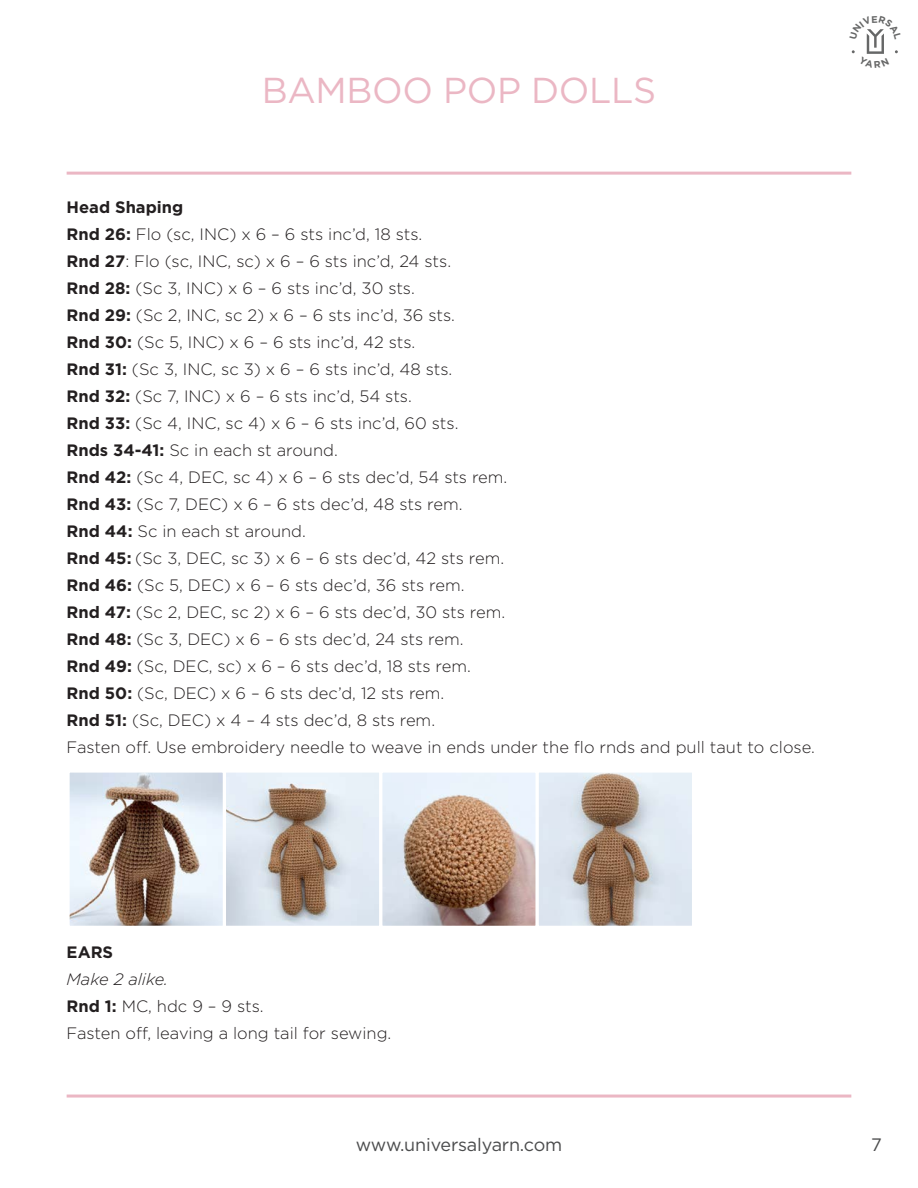
<style>
.page{position:relative;width:918px;height:1188px;background:#fff}
.page>*{position:absolute;margin:0;border:0;box-sizing:border-box;transform-origin:0 0}
.Heading{font:36px "Gotham";letter-spacing:-.01em;color:#ebb7c4}
.t1{font:18px "Gotham";letter-spacing:-.01em;color:#4b4c4d}
.t2{font:300 16.5px "Gotham";color:#231f20}
.t3{font:700 16.5px "Gotham";color:#231f20}
.t4{font:italic 300 16.5px "Gotham";color:#231f20}
.s1{font-weight:700}
</style>
<div class="page">
<hr style="left:67px;top:172px;width:784px;height:3px;background:#ebb7c4">
<hr style="left:67px;top:1095px;width:784px;height:3px;background:#ebb7c4">
<img style="left:71px;top:774px;width:620px;height:151px">
<div style="left:67px;top:770px;width:159px;height:159px;border:3px solid #fff"></div>
<div style="left:223px;top:770px;width:159px;height:159px;border:3px solid #fff"></div>
<div style="left:379px;top:770px;width:160px;height:159px;border:3px solid #fff"></div>
<div style="left:536px;top:770px;width:159px;height:159px;border:3px solid #fff"></div>
<svg style="left:851px;top:29px;width:47px;height:25px"></svg>
<p class="Heading" style="left:262px;top:67px;width:396px">BAMBOO POP DOLLS</p>
<p class="t3" style="left:67px;top:196px;width:118px">Head Shaping</p>
<p class="t2" style="left:67px;top:224px;width:357px"><span class="s1">Rnd 26:</span> Flo (sc, INC) x 6 – 6 sts inc’d, 18 sts.</p>
<p class="t2" style="left:67px;top:251px;width:386px"><span class="s1">Rnd 27</span>: Flo (sc, INC, sc) x 6 – 6 sts inc’d, 24 sts.</p>
<p class="t2" style="left:67px;top:278px;width:350px"><span class="s1">Rnd 28:</span> (Sc 3, INC) x 6 – 6 sts inc’d, 30 sts.</p>
<p class="t2" style="left:67px;top:305px;width:390px"><span class="s1">Rnd 29:</span> (Sc 2, INC, sc 2) x 6 – 6 sts inc’d, 36 sts.</p>
<p class="t2" style="left:67px;top:332px;width:350px"><span class="s1">Rnd 30:</span> (Sc 5, INC) x 6 – 6 sts inc’d, 42 sts.</p>
<p class="t2" style="left:67px;top:358px;width:387px"><span class="s1">Rnd 31:</span> (Sc 3, INC, sc 3) x 6 – 6 sts inc’d, 48 sts.</p>
<p class="t2" style="left:67px;top:385px;width:347px"><span class="s1">Rnd 32:</span> (Sc 7, INC) x 6 – 6 sts inc’d, 54 sts.</p>
<p class="t2" style="left:67px;top:412px;width:393px"><span class="s1">Rnd 33:</span> (Sc 4, INC, sc 4) x 6 – 6 sts inc’d, 60 sts.</p>
<p class="t2" style="left:67px;top:439px;width:273px"><span class="s1">Rnds 34-41:</span> Sc in each st around.</p>
<p class="t2" style="left:67px;top:466px;width:442px"><span class="s1">Rnd 42:</span> (Sc 4, DEC, sc 4) x 6 – 6 sts dec’d, 54 sts rem.</p>
<p class="t2" style="left:67px;top:493px;width:397px"><span class="s1">Rnd 43:</span> (Sc 7, DEC) x 6 – 6 sts dec’d, 48 sts rem.</p>
<p class="t2" style="left:67px;top:520px;width:241px"><span class="s1">Rnd 44:</span> Sc in each st around.</p>
<p class="t2" style="left:67px;top:548px;width:439px"><span class="s1">Rnd 45:</span> (Sc 3, DEC, sc 3) x 6 – 6 sts dec’d, 42 sts rem.</p>
<p class="t2" style="left:67px;top:575px;width:399px"><span class="s1">Rnd 46:</span> (Sc 5, DEC) x 6 – 6 sts dec’d, 36 sts rem.</p>
<p class="t2" style="left:67px;top:602px;width:440px"><span class="s1">Rnd 47:</span> (Sc 2, DEC, sc 2) x 6 – 6 sts dec’d, 30 sts rem.</p>
<p class="t2" style="left:67px;top:629px;width:399px"><span class="s1">Rnd 48:</span> (Sc 3, DEC) x 6 – 6 sts dec’d, 24 sts rem.</p>
<p class="t2" style="left:67px;top:656px;width:406px"><span class="s1">Rnd 49:</span> (Sc, DEC, sc) x 6 – 6 sts dec’d, 18 sts rem.</p>
<p class="t2" style="left:67px;top:682px;width:379px"><span class="s1">Rnd 50:</span> (Sc, DEC) x 6 – 6 sts dec’d, 12 sts rem.</p>
<p class="t2" style="left:67px;top:709px;width:370px"><span class="s1">Rnd 51:</span> (Sc, DEC) x 4 – 4 sts dec’d, 8 sts rem.</p>
<p class="t2" style="left:67px;top:736px;width:750px">Fasten off. Use embroidery needle to weave in ends under the flo rnds and pull taut to close.</p>
<p class="t3" style="left:67px;top:941px;width:48px">EARS</p>
<p class="t4" style="left:67px;top:969px;width:103px">Make 2 alike.</p>
<p class="t2" style="left:67px;top:996px;width:199px"><span class="s1">Rnd 1:</span> MC, hdc 9 – 9 sts.</p>
<p class="t2" style="left:67px;top:1023px;width:326px">Fasten off, leaving a long tail for sewing.</p>
<p class="t1" style="left:356px;top:1133px;width:208px">www.universalyarn.com</p>
<p class="t1" style="left:871px;top:1133px;width:12px">7</p>
</div>
